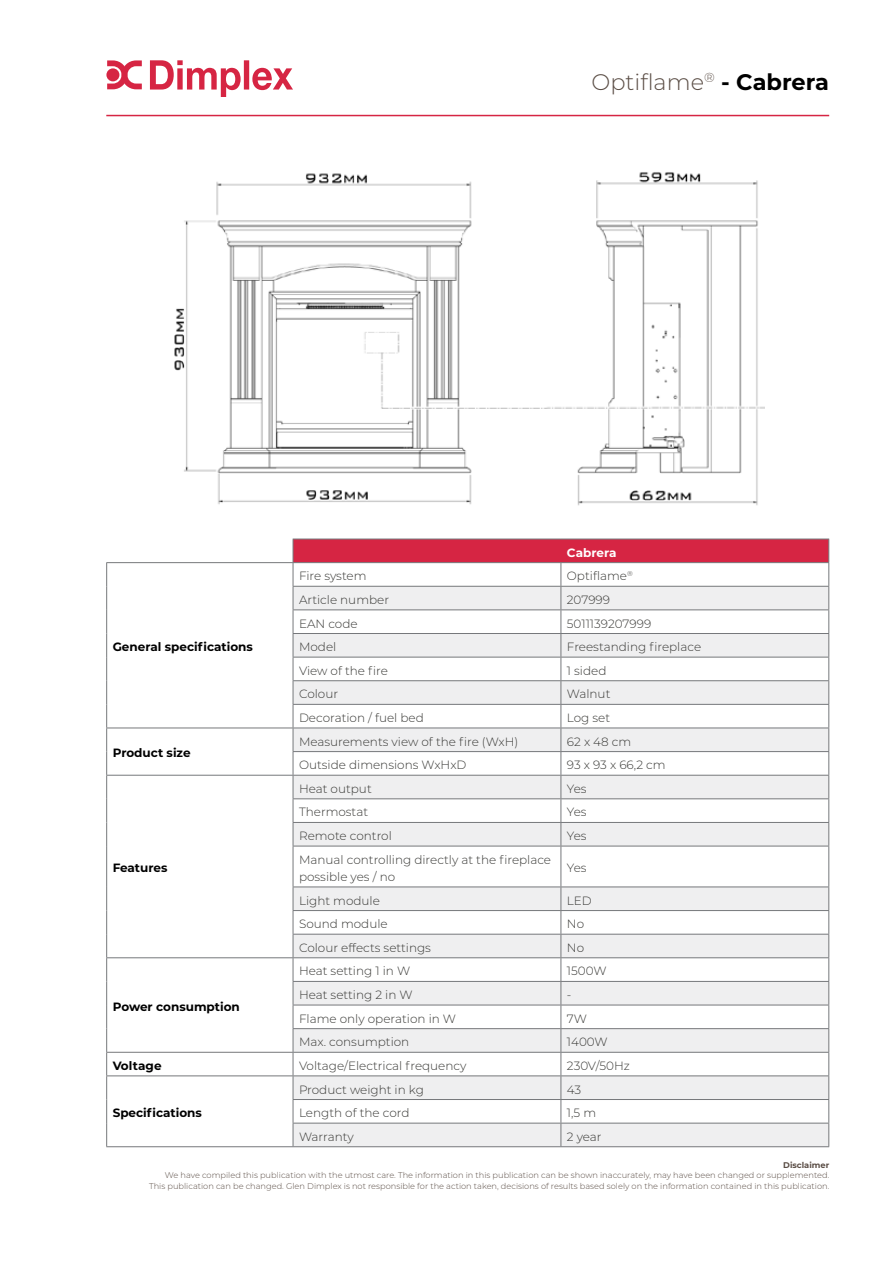
<style>
.page{position:relative;width:893px;height:1263px;background:#fff}
.page>*{position:absolute;margin:0;border:0;box-sizing:border-box;transform-origin:0 0}
.t1{font:300 22.5px "Montserrat";color:#5a4d45}
.t2{font:300 12px/17.2px "Montserrat";color:#383835}
.t3{font:700 12px "Montserrat";color:#000}
.t4{font:700 12px "Montserrat";color:#fff}
.t5{font:300 8.25px/10.5px "Montserrat";color:#5a4d45;text-align:right}
.t6{font:700 8.25px "Montserrat";color:#5a4d45}
.s1{font-weight:700;color:#000}
</style>
<div class="page">
<hr style="left:106px;top:115px;width:723px;height:1px;background:#d62543">
<svg style="left:150px;top:60px;width:143px;height:37px"></svg>
<svg style="left:107px;top:60px;width:35px;height:29px"></svg>
<img style="left:174px;top:172px;width:590px;height:334px">
<svg style="left:294px;top:847px;width:534px;height:299px"></svg>
<hr style="left:106px;top:562px;width:187px;height:1px;background:#76787b">
<hr style="left:106px;top:728px;width:187px;height:1px;background:#76787b">
<svg style="left:106px;top:563px;width:1px;height:283px"></svg>
<hr style="left:106px;top:846px;width:1px;height:41px;background:#76787b">
<hr style="left:106px;top:775px;width:187px;height:1px;background:#76787b">
<hr style="left:106px;top:957px;width:187px;height:1px;background:#76787b">
<hr style="left:106px;top:1052px;width:187px;height:1px;background:#76787b">
<svg style="left:106px;top:887px;width:1px;height:259px"></svg>
<hr style="left:106px;top:1075px;width:187px;height:1px;background:#76787b">
<hr style="left:106px;top:1146px;width:187px;height:1px;background:#76787b">
<hr style="left:293px;top:846px;width:1px;height:40px;background:#76787b">
<hr style="left:561px;top:846px;width:1px;height:40px;background:#76787b">
<hr style="left:828px;top:846px;width:1px;height:40px;background:#76787b">
<hr style="left:293px;top:846px;width:268px;height:1px;background:#76787b">
<hr style="left:561px;top:846px;width:268px;height:1px;background:#76787b">
<svg style="left:293px;top:539px;width:536px;height:307px"></svg>
<hr style="left:293px;top:886px;width:268px;height:1px;background:#76787b">
<hr style="left:293px;top:910px;width:268px;height:1px;background:#76787b">
<hr style="left:561px;top:886px;width:268px;height:1px;background:#76787b">
<hr style="left:561px;top:910px;width:268px;height:1px;background:#76787b">
<hr style="left:293px;top:934px;width:268px;height:1px;background:#76787b">
<hr style="left:293px;top:957px;width:268px;height:1px;background:#76787b">
<hr style="left:561px;top:934px;width:268px;height:1px;background:#76787b">
<hr style="left:561px;top:957px;width:268px;height:1px;background:#76787b">
<hr style="left:293px;top:981px;width:268px;height:1px;background:#76787b">
<hr style="left:293px;top:1005px;width:268px;height:1px;background:#76787b">
<hr style="left:561px;top:981px;width:268px;height:1px;background:#76787b">
<hr style="left:561px;top:1005px;width:268px;height:1px;background:#76787b">
<hr style="left:293px;top:1028px;width:268px;height:1px;background:#76787b">
<hr style="left:293px;top:1052px;width:268px;height:1px;background:#76787b">
<hr style="left:561px;top:1028px;width:268px;height:1px;background:#76787b">
<hr style="left:561px;top:1052px;width:268px;height:1px;background:#76787b">
<hr style="left:293px;top:1075px;width:268px;height:1px;background:#76787b">
<hr style="left:293px;top:1099px;width:268px;height:1px;background:#76787b">
<hr style="left:561px;top:1075px;width:268px;height:1px;background:#76787b">
<hr style="left:561px;top:1099px;width:268px;height:1px;background:#76787b">
<hr style="left:293px;top:1123px;width:268px;height:1px;background:#76787b">
<svg style="left:293px;top:887px;width:1px;height:259px"></svg>
<hr style="left:561px;top:1123px;width:268px;height:1px;background:#76787b">
<svg style="left:561px;top:887px;width:1px;height:259px"></svg>
<svg style="left:828px;top:887px;width:1px;height:259px"></svg>
<hr style="left:293px;top:1146px;width:268px;height:1px;background:#76787b">
<hr style="left:561px;top:1146px;width:268px;height:1px;background:#76787b">
<h1 class="t1" style="left:591px;top:66px;width:239px">Optiflame<sup>®</sup> <span class="s1">- Cabrera</span></h1>
<p class="t3" style="left:113px;top:638px;width:142px">General specifications</p>
<p class="t3" style="left:113px;top:744px;width:79px">Product size</p>
<p class="t3" style="left:113px;top:859px;width:56px">Features</p>
<p class="t3" style="left:113px;top:998px;width:129px">Power consumption</p>
<p class="t4" style="left:567px;top:544px;width:51px">Cabrera</p>
<p class="t2" style="left:299px;top:567px;width:69px">Fire system</p>
<p class="t2" style="left:567px;top:567px;width:67px">Optiflame<sup>®</sup></p>
<p class="t2" style="left:299px;top:591px;width:92px">Article number</p>
<p class="t2" style="left:567px;top:591px;width:45px">207999</p>
<p class="t2" style="left:299px;top:614px;width:60px">EAN code</p>
<p class="t2" style="left:567px;top:614px;width:86px">5011139207999</p>
<p class="t2" style="left:299px;top:638px;width:39px">Model</p>
<p class="t2" style="left:567px;top:638px;width:136px">Freestanding fireplace</p>
<p class="t2" style="left:299px;top:661px;width:90px">View of the fire</p>
<p class="t2" style="left:567px;top:661px;width:41px">1 sided</p>
<p class="t2" style="left:299px;top:685px;width:41px">Colour</p>
<p class="t2" style="left:567px;top:685px;width:45px">Walnut</p>
<p class="t2" style="left:299px;top:709px;width:126px">Decoration / fuel bed</p>
<p class="t2" style="left:567px;top:709px;width:45px">Log set</p>
<p class="t2" style="left:299px;top:732px;width:221px">Measurements view of the fire (WxH)</p>
<p class="t2" style="left:567px;top:732px;width:66px">62 x 48 cm</p>
<p class="t2" style="left:299px;top:756px;width:169px">Outside dimensions WxHxD</p>
<p class="t2" style="left:567px;top:756px;width:100px">93 x 93 x 66,2 cm</p>
<p class="t2" style="left:299px;top:779px;width:74px">Heat output</p>
<p class="t2" style="left:567px;top:779px;width:21px">Yes</p>
<p class="t2" style="left:299px;top:803px;width:71px">Thermostat</p>
<p class="t2" style="left:567px;top:803px;width:21px">Yes</p>
<p class="t2" style="left:299px;top:827px;width:94px">Remote control</p>
<p class="t2" style="left:567px;top:827px;width:21px">Yes</p>
<p class="t2" style="left:299px;top:850px;width:254px">Manual controlling directly at the fireplace possible yes / no</p>
<p class="t2" style="left:567px;top:859px;width:21px">Yes</p>
<p class="t2" style="left:299px;top:891px;width:82px">Light module</p>
<p class="t2" style="left:567px;top:891px;width:26px">LED</p>
<p class="t2" style="left:299px;top:915px;width:90px">Sound module</p>
<p class="t2" style="left:567px;top:915px;width:19px">No</p>
<p class="t2" style="left:299px;top:938px;width:133px">Colour effects settings</p>
<p class="t2" style="left:567px;top:938px;width:19px">No</p>
<p class="t2" style="left:299px;top:962px;width:113px">Heat setting 1 in W</p>
<p class="t2" style="left:567px;top:962px;width:41px">1500W</p>
<p class="t2" style="left:299px;top:986px;width:115px">Heat setting 2 in W</p>
<p class="t2" style="left:567px;top:986px;width:6px">-</p>
<p class="t2" style="left:299px;top:1009px;width:159px">Flame only operation in W</p>
<p class="t2" style="left:567px;top:1009px;width:22px">7W</p>
<p class="t2" style="left:299px;top:1033px;width:112px">Max. consumption</p>
<p class="t2" style="left:567px;top:1033px;width:42px">1400W</p>
<p class="t3" style="left:113px;top:1057px;width:50px">Voltage</p>
<p class="t2" style="left:299px;top:1056px;width:169px">Voltage/Electrical frequency</p>
<p class="t2" style="left:567px;top:1056px;width:65px">230V/50Hz</p>
<p class="t3" style="left:113px;top:1104px;width:91px">Specifications</p>
<p class="t2" style="left:299px;top:1080px;width:126px">Product weight in kg</p>
<p class="t2" style="left:567px;top:1080px;width:16px">43</p>
<p class="t2" style="left:299px;top:1104px;width:112px">Length of the cord</p>
<p class="t2" style="left:567px;top:1104px;width:31px">1,5 m</p>
<p class="t2" style="left:299px;top:1127px;width:56px">Warranty</p>
<p class="t2" style="left:567px;top:1127px;width:36px">2 year</p>
<p class="t6" style="left:783px;top:1159px;width:48px">Disclaimer</p>
<p class="t5" style="left:149px;top:1170px;width:682px">We have compiled this publication with the utmost care. The information in this publication can be shown inaccurately, may have been changed or supplemented.<br>This publication can be changed. Glen Dimplex is not responsible for the action taken, decisions of results based solely on the information contained in this publication.</p>
</div>
